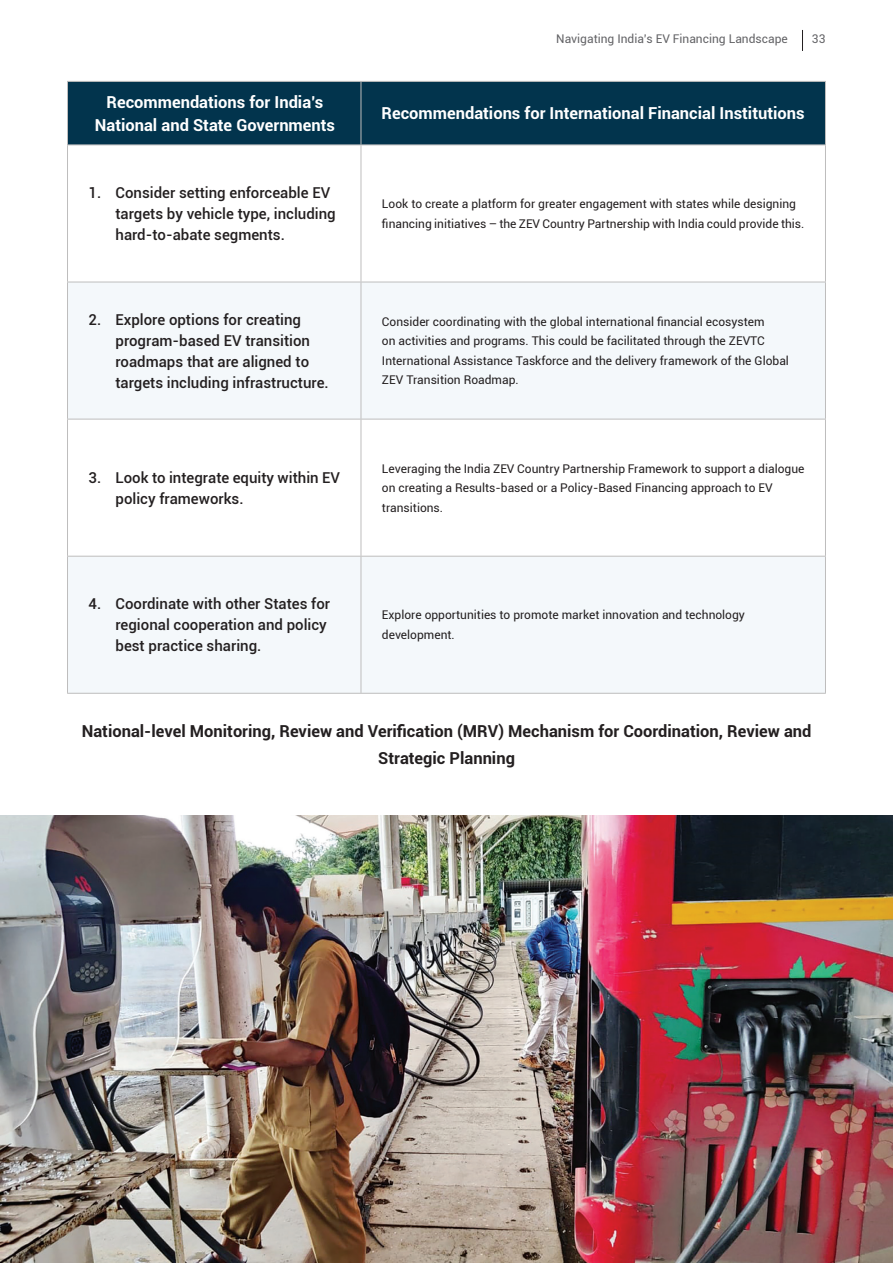
<style>
.page{position:relative;width:893px;height:1263px;background:#fff}
.page>*{position:absolute;margin:0;border:0;box-sizing:border-box;transform-origin:0 0}
.Body_Copy_Text{font:700 16.5px/22.5px "Roboto";color:#fff;text-align:center}
.Body_Copy_Text-2{font:700 16.5px/27px "Roboto";color:#231f20;text-align:center}
.t1{font:500 15px/21px "Roboto";color:#231f20}
.Body_Copy_Text-3{font:12px/19.5px "Roboto";color:#231f20}
.t2{font:12px "Roboto";color:#636366}
</style>
<div class="page">
<div style="left:68px;top:82px;width:757px;height:63px;background:#02344d"></div>
<svg style="left:68px;top:283px;width:757px;height:410px;fill:#f4f8fb"></svg>
<hr style="left:67px;top:81px;width:294px;height:1px;background:#bebdbd">
<hr style="left:67px;top:82px;width:1px;height:63px;background:#bebdbd">
<hr style="left:361px;top:81px;width:465px;height:1px;background:#bebdbd">
<hr style="left:361px;top:82px;width:1px;height:63px;background:#bebdbd">
<hr style="left:825px;top:82px;width:1px;height:63px;background:#bebdbd">
<hr style="left:67px;top:145px;width:294px;height:1px;background:#bebdbd">
<hr style="left:361px;top:145px;width:465px;height:1px;background:#bebdbd">
<hr style="left:67px;top:145px;width:1px;height:137px;background:#bebdbd">
<hr style="left:361px;top:145px;width:1px;height:137px;background:#bebdbd">
<hr style="left:825px;top:145px;width:1px;height:137px;background:#bebdbd">
<hr style="left:67px;top:282px;width:294px;height:1px;background:#bebdbd">
<hr style="left:67px;top:282px;width:1px;height:137px;background:#bebdbd">
<hr style="left:361px;top:282px;width:465px;height:1px;background:#bebdbd">
<hr style="left:361px;top:282px;width:1px;height:137px;background:#bebdbd">
<hr style="left:825px;top:282px;width:1px;height:137px;background:#bebdbd">
<hr style="left:67px;top:419px;width:294px;height:1px;background:#bebdbd">
<hr style="left:67px;top:419px;width:1px;height:137px;background:#bebdbd">
<hr style="left:361px;top:419px;width:465px;height:1px;background:#bebdbd">
<hr style="left:361px;top:419px;width:1px;height:137px;background:#bebdbd">
<hr style="left:825px;top:419px;width:1px;height:137px;background:#bebdbd">
<hr style="left:67px;top:556px;width:294px;height:1px;background:#bebdbd">
<hr style="left:67px;top:556px;width:1px;height:137px;background:#bebdbd">
<hr style="left:361px;top:556px;width:465px;height:1px;background:#bebdbd">
<hr style="left:361px;top:556px;width:1px;height:137px;background:#bebdbd">
<hr style="left:825px;top:556px;width:1px;height:137px;background:#bebdbd">
<hr style="left:67px;top:693px;width:294px;height:1px;background:#bebdbd">
<hr style="left:361px;top:693px;width:465px;height:1px;background:#bebdbd">
<img style="left:0;top:815px;width:893px;height:448px">
<svg style="left:802px;top:30px;width:1px;height:21px"></svg>
<p class="t2" style="left:556px;top:31px;width:233px">Navigating India’s EV Financing Landscape</p>
<p class="t2" style="left:812px;top:31px;width:15px">33</p>
<p class="Body_Copy_Text" style="left:95px;top:90px;width:242px">Recommendations for India’s<br>National and State Governments</p>
<p class="Body_Copy_Text" style="left:382px;top:102px;width:425px">Recommendations for International Financial Institutions</p>
<p class="t1" style="left:116px;top:182px;width:222px;text-indent:-27px">1. Consider setting enforceable EV targets by vehicle type, including hard-to-abate segments.</p>
<p class="Body_Copy_Text-3" style="left:382px;top:194px;width:424px">Look to create a platform for greater engagement with states while designing financing initiatives – the ZEV Country Partnership with India could provide this.</p>
<p class="t1" style="left:116px;top:308px;width:215px;text-indent:-27px">2. Explore options for creating program-based EV transition roadmaps that are aligned to targets including infrastructure.</p>
<p class="Body_Copy_Text-3" style="left:382px;top:311px;width:408px">Consider coordinating with the global international financial ecosystem<br>on activities and programs. This could be facilitated through the ZEVTC International Assistance Taskforce and the delivery framework of the Global ZEV Transition Roadmap.</p>
<p class="t1" style="left:116px;top:466px;width:226px;text-indent:-27px">3. Look to integrate equity within EV policy frameworks.</p>
<p class="Body_Copy_Text-3" style="left:382px;top:458px;width:424px">Leveraging the India ZEV Country Partnership Framework to support a dialogue on creating a Results-based or a Policy-Based Financing approach to EV transitions.</p>
<p class="t1" style="left:116px;top:593px;width:216px;text-indent:-27px">4. Coordinate with other States for regional cooperation and policy best practice sharing.</p>
<p class="Body_Copy_Text-3" style="left:382px;top:605px;width:364px">Explore opportunities to promote market innovation and technology development.</p>
<p class="Body_Copy_Text-2" style="left:82px;top:717px;width:731px">National-level Monitoring, Review and Verification (MRV) Mechanism for Coordination, Review and<br>Strategic Planning</p>
</div>
